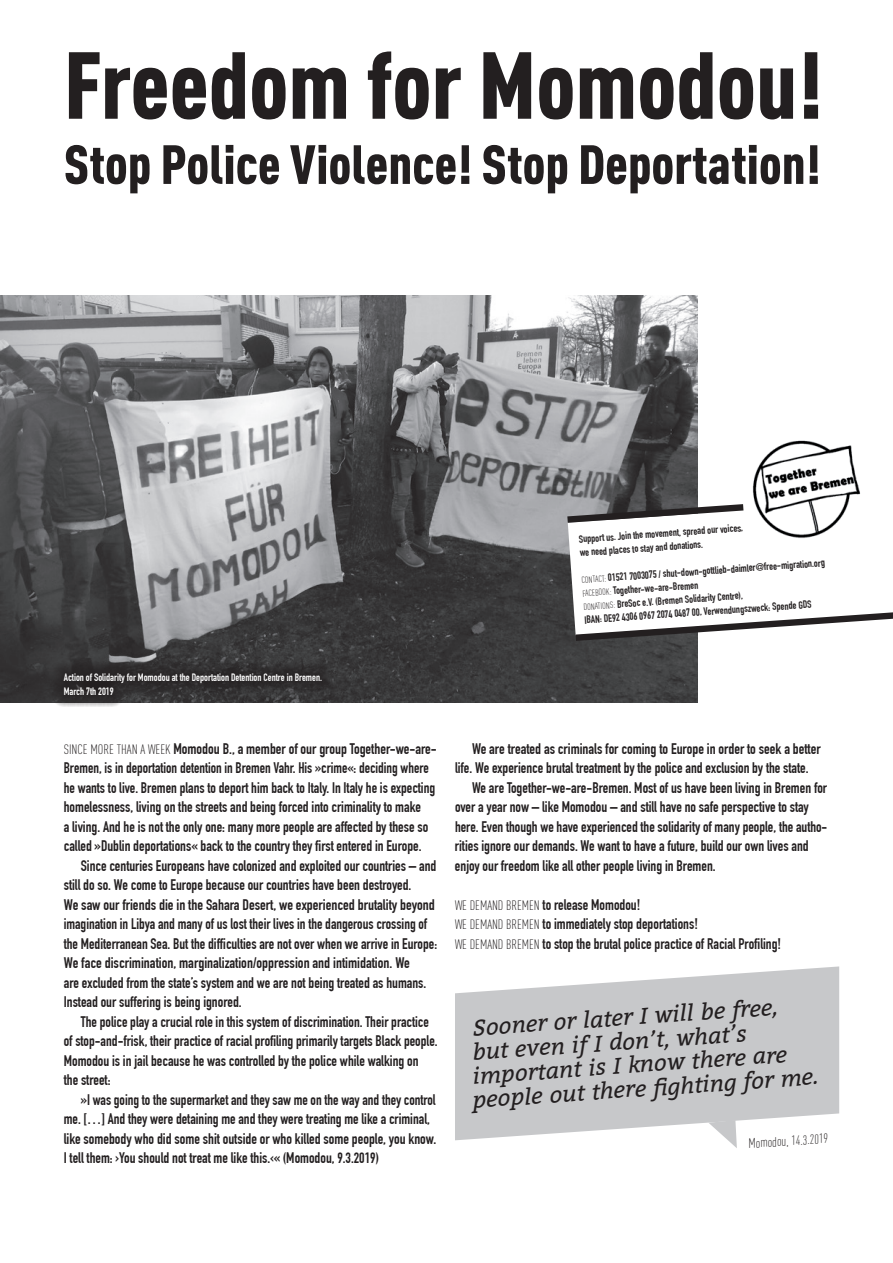
<style>
.page{position:relative;width:893px;height:1263px;background:#fff}
.page>*{position:absolute;margin:0;border:0;box-sizing:border-box;transform-origin:0 0}
.t1{font:900 93.45px "DIN Cond";color:#231f20}
.t2{font:900 54.3px "DIN Cond";color:#231f20}
.t3{font:italic 22.5px/24px "Bitter";color:#231f20}
.t4{font:700 15px/19.5px "DIN Condensed";color:#231f20}
.t5{font:300 13.2px "DIN Cond";color:#231f20}
.t6{font:700 10.5px/13.5px "DIN Condensed";color:#231f20}
.t7{font:700 10.5px/13.5px "DIN Condensed";color:#fff}
.s1{font-family:"DIN Cond";font-weight:300;font-size:9px}
.s2{font-family:"DIN Cond";font-weight:300;font-size:13.5px}
.s3{font-size:14.7px}
.s4{font-size:13.5px}
</style>
<div class="page">
<img style="left:0;top:296px;width:697px;height:407px">
<svg style="left:455px;top:966px;width:384px;height:174px;background:#cfd0d1"></svg>
<svg style="left:708px;top:1120px;width:29px;height:28px"></svg>
<svg style="left:51px;top:661px;width:283px;height:46px;background:#424041"></svg>
<img style="left:752px;top:440px;width:108px;height:63px">
<svg style="left:567px;top:503px;width:326px;height:138px"></svg>
<h1 class="t1" style="left:64px;top:27px;width:761px">Freedom for Momodou!</h1>
<h2 class="t2" style="left:64px;top:131px;width:758px">Stop Police Violence! Stop Deportation!</h2>
<p class="t6" style="left:578px;top:532px;width:166px;rotate:-4deg">Support us. Join the movement, spread our voices, we need places to stay and donations.</p>
<p class="t6" style="left:581px;top:573px;width:245px;rotate:-4deg"><span class="s1">CONTACT:</span> 01521 7003075 / shut-down-gottlieb-daimler@free-migration.org <span class="s1">FACEBOOK:</span> Together-we-are-Bremen<br><span class="s1">DONATIONS:</span> BreSoc e.V. (Bremen Solidarity Centre),<br>IBAN: DE92 4306 0967 2074 0487 00, Verwendungszweck: Spende GDS</p>
<p class="t7" style="left:64px;top:671px;width:260px">Action of Solidarity for Momodou at the Deportation Detention Centre in Bremen.<br>March 7th 2019</p>
<p class="t4" style="left:64px;top:739px;width:375px"><span class="s2">SINCE MORE THAN A WEEK</span> Momodou B., a member of our group Together-we-are-Bremen, is in deportation detention in Bremen Vahr. His »crime«: deciding where he wants to live. Bremen plans to deport him back to Italy. In Italy he is expecting homelessness, living on the streets and being forced into criminality to make<br>a living. And he is not the only one: many more people are affected by these so called »Dublin deportations« back to the country they first entered in Europe.</p>
<p class="t4" style="left:64px;top:856px;width:375px;text-indent:17px">Since centuries Europeans have colonized and exploited our countries – and still do so. We come to Europe because our countries have been destroyed.<br>We saw our friends die in the Sahara Desert, we experienced brutality beyond imagination in Libya and many of us lost their lives in the dangerous crossing of the Mediterranean Sea. But the difficulties are not over when we arrive in Europe:<br>We face discrimination, marginalization/oppression and intimidation. We<br>are excluded from the state’s system and we are not being treated as humans.<br>Instead our suffering is being ignored.</p>
<p class="t4" style="left:64px;top:1012px;width:375px;text-indent:17px">The police play a crucial role in this system of discrimination. Their practice of stop-and-frisk, their practice of racial profiling primarily targets Black people.<br>Momodou is in jail because he was controlled by the police while walking on<br>the street:</p>
<p class="t4" style="left:64px;top:1090px;width:374px;text-indent:17px">»I was going to the supermarket and they saw me on the way and they control me. […] And they were detaining me and they were treating me like a criminal, like somebody who did some shit outside or who killed some people, you know.<br>I tell them: ›You should not treat me like this.‹« (Momodou, <span class="s3">9.3.2019</span>)</p>
<p class="t4" style="left:472px;top:739px;width:350px">We are treated as criminals for coming to Europe in order to seek a better</p>
<p class="t4" style="left:455px;top:758px;width:355px">life. We experience brutal treatment by the police and exclusion by the state.</p>
<p class="t4" style="left:472px;top:778px;width:357px">We are Together-we-are-Bremen. Most of us have been living in Bremen for</p>
<p class="t4" style="left:455px;top:797px;width:355px">over a year now – like Momodou – and still have no safe perspective to stay</p>
<p class="t4" style="left:455px;top:817px;width:374px">here. Even though we have experienced the solidarity of many people, the autho-</p>
<p class="t4" style="left:455px;top:836px;width:355px">rities ignore our demands. We want to have a future, build our own lives and</p>
<p class="t4" style="left:455px;top:856px;width:262px">enjoy our freedom like all other people living in Bremen.</p>
<p class="t4" style="left:455px;top:895px;width:328px"><span class="s2">WE DEMAND BREMEN</span> to release Momodou!<br><span class="s2">WE DEMAND BREMEN</span> to immediately stop deportations!<br><span class="s2">WE DEMAND BREMEN</span> to stop the brutal police practice of Racial Profiling!</p>
<h3 class="t3" style="left:466px;top:1015px;width:348px;rotate:-4deg">Sooner or later I will be free, but even if I don’t, what’s important is I know there are people out there fi ghting for me.</h3>
<p class="t5" style="left:748px;top:1136px;width:81px;rotate:-4deg"><span class="s4">MOMODOU,</span> 14.3.2019</p>
</div>
